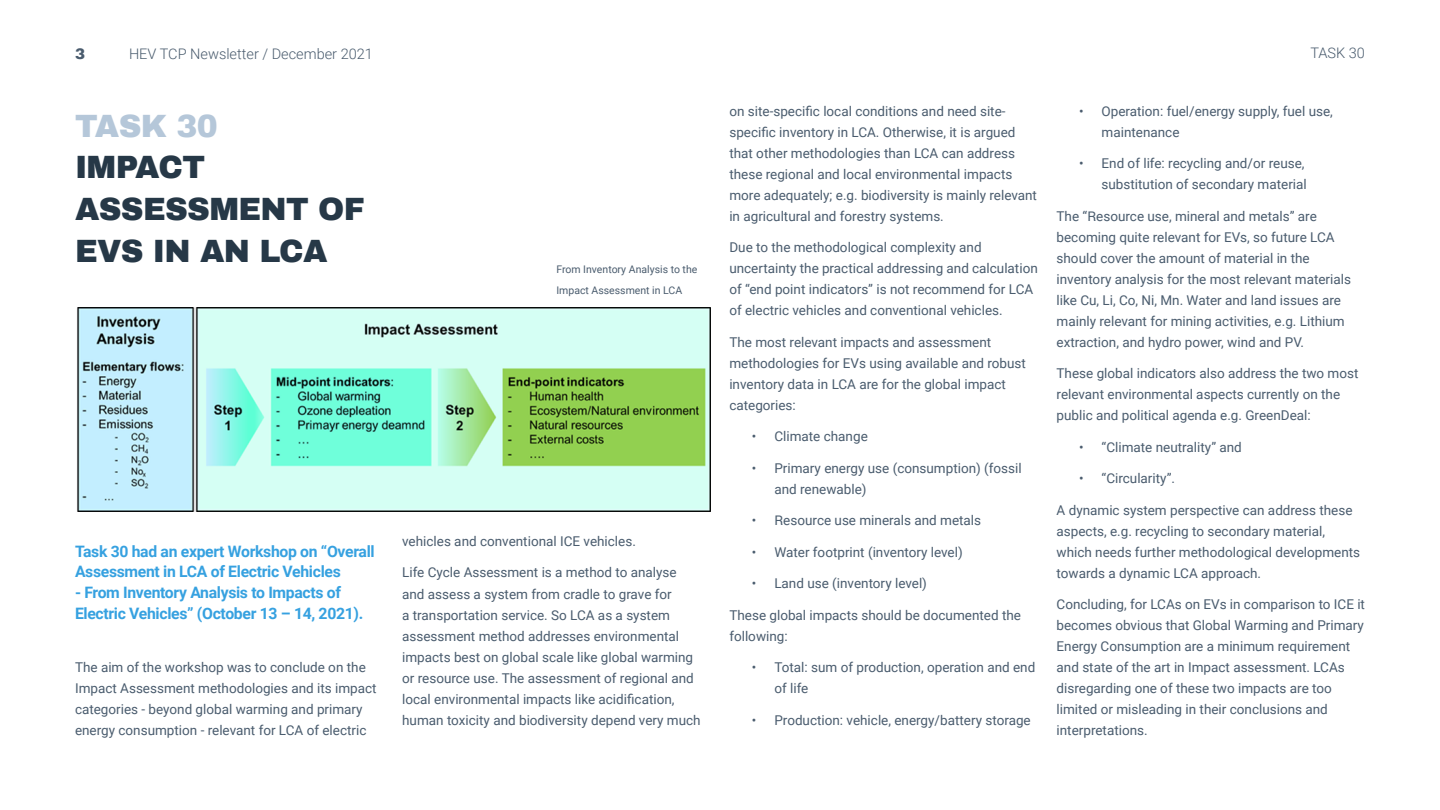
<style>
.page{position:relative;width:1440px;height:810px;background:#fff}
.page>*{position:absolute;margin:0;border:0;box-sizing:border-box;transform-origin:0 0}
.t1{font:900 31.5px/42px "Archivo";letter-spacing:-.02em;color:#263847}
.t2{font:900 31.5px "Archivo";letter-spacing:-.02em;color:#b5c7d9}
.t3{font:700 15.75px/21px "Roboto";letter-spacing:-.02em;color:#36a1e0}
.t4{font:900 15px "Archivo";color:#4a5c6e}
.t5{font:300 14.55px "Roboto";color:#4a5c6e}
.t6{font:13.5px/21px "Roboto";color:#4a5c6e}
.t7{font:10.5px/21px "Roboto";color:#4a5c6e}
</style>
<div class="page">
<img style="left:77px;top:307px;width:634px;height:205px">
<p class="t4" style="left:75px;top:45px;width:12px">3</p>
<p class="t5" style="left:129px;top:44px;width:245px">HEV TCP Newsletter / December 2021</p>
<p class="t5" style="left:1310px;top:43px;width:56px">TASK 30</p>
<h1 class="t2" style="left:75px;top:106px;width:144px">TASK 30</h1>
<h1 class="t1" style="left:75px;top:147px;width:291px">IMPACT<br>ASSESSMENT OF<br>EVS IN AN LCA</h1>
<p class="t7" style="left:556px;top:258px;width:143px">From Inventory Analysis to the<br>Impact Assessment in LCA</p>
<p class="t3" style="left:75px;top:540px;width:301px">Task 30 had an expert Workshop on “Overall<br>Assessment in LCA of Electric Vehicles</p>
<p class="t3" style="left:75px;top:582px;width:290px">- From Inventory Analysis to Impacts of<br>Electric Vehicles” (October 13 – 14, 2021).</p>
<p class="t6" style="left:75px;top:656px;width:303px">The aim of the workshop was to conclude on the Impact Assessment methodologies and its impact categories - beyond global warming and primary energy consumption - relevant for LCA of electric</p>
<p class="t6" style="left:402px;top:530px;width:235px">vehicles and conventional ICE vehicles.</p>
<p class="t6" style="left:402px;top:562px;width:300px">Life Cycle Assessment is a method to analyse and assess a system from cradle to grave for<br>a transportation service. So LCA as a system assessment method addresses environmental impacts best on global scale like global warming or resource use. The assessment of regional and local environmental impacts like acidification, human toxicity and biodiversity depend very much</p>
<p class="t6" style="left:729px;top:100px;width:309px">on site-specific local conditions and need site&shy;specific inventory in LCA. Otherwise, it is argued that other methodologies than LCA can address these regional and local environmental impacts more adequately; e.g. biodiversity is mainly relevant in agricultural and forestry systems.</p>
<p class="t6" style="left:729px;top:236px;width:310px">Due to the methodological complexity and uncertainty the practical addressing and calculation of “end point indicators” is not recommend for LCA of electric vehicles and conventional vehicles.</p>
<p class="t6" style="left:729px;top:331px;width:298px">The most relevant impacts and assessment methodologies for EVs using available and robust inventory data in LCA are for the global impact categories:</p>
<p class="t6" style="left:752px;top:425px;width:117px">• Climate change</p>
<p class="t6" style="left:774px;top:457px;width:249px;text-indent:-23px">• Primary energy use (consumption) (fossil and renewable)</p>
<p class="t6" style="left:752px;top:509px;width:231px">• Resource use minerals and metals</p>
<p class="t6" style="left:752px;top:541px;width:212px">• Water footprint (inventory level)</p>
<p class="t6" style="left:752px;top:572px;width:177px">• Land use (inventory level)</p>
<p class="t6" style="left:729px;top:604px;width:293px">These global impacts should be documented the following:</p>
<p class="t6" style="left:774px;top:656px;width:262px;text-indent:-23px">• Total: sum of production, operation and end of life</p>
<p class="t6" style="left:752px;top:709px;width:280px">• Production: vehicle, energy/battery storage</p>
<p class="t6" style="left:1102px;top:100px;width:233px;text-indent:-23px">• Operation: fuel/energy supply, fuel use, maintenance</p>
<p class="t6" style="left:1079px;top:152px;width:229px;text-align:right">• End of life: recycling and/or reuse, substitution of secondary material</p>
<p class="t6" style="left:1057px;top:205px;width:296px">The “Resource use, mineral and metals” are becoming quite relevant for EVs, so future LCA should cover the amount of material in the inventory analysis for the most relevant materials like Cu, Li, Co, Ni, Mn. Water and land issues are mainly relevant for mining activities, e.g. Lithium extraction, and hydro power, wind and PV.</p>
<p class="t6" style="left:1057px;top:362px;width:303px">These global indicators also address the two most relevant environmental aspects currently on the public and political agenda e.g. GreenDeal:</p>
<p class="t6" style="left:1079px;top:436px;width:164px">• “Climate neutrality” and</p>
<p class="t6" style="left:1079px;top:467px;width:98px">• “Circularity”.</p>
<p class="t6" style="left:1057px;top:499px;width:305px">A dynamic system perspective can address these aspects, e.g. recycling to secondary material, which needs further methodological developments towards a dynamic LCA approach.</p>
<p class="t6" style="left:1057px;top:593px;width:310px">Concluding, for LCAs on EVs in comparison to ICE it becomes obvious that Global Warming and Primary Energy Consumption are a minimum requirement and state of the art in Impact assessment. LCAs disregarding one of these two impacts are too limited or misleading in their conclusions and interpretations.</p>
</div>
